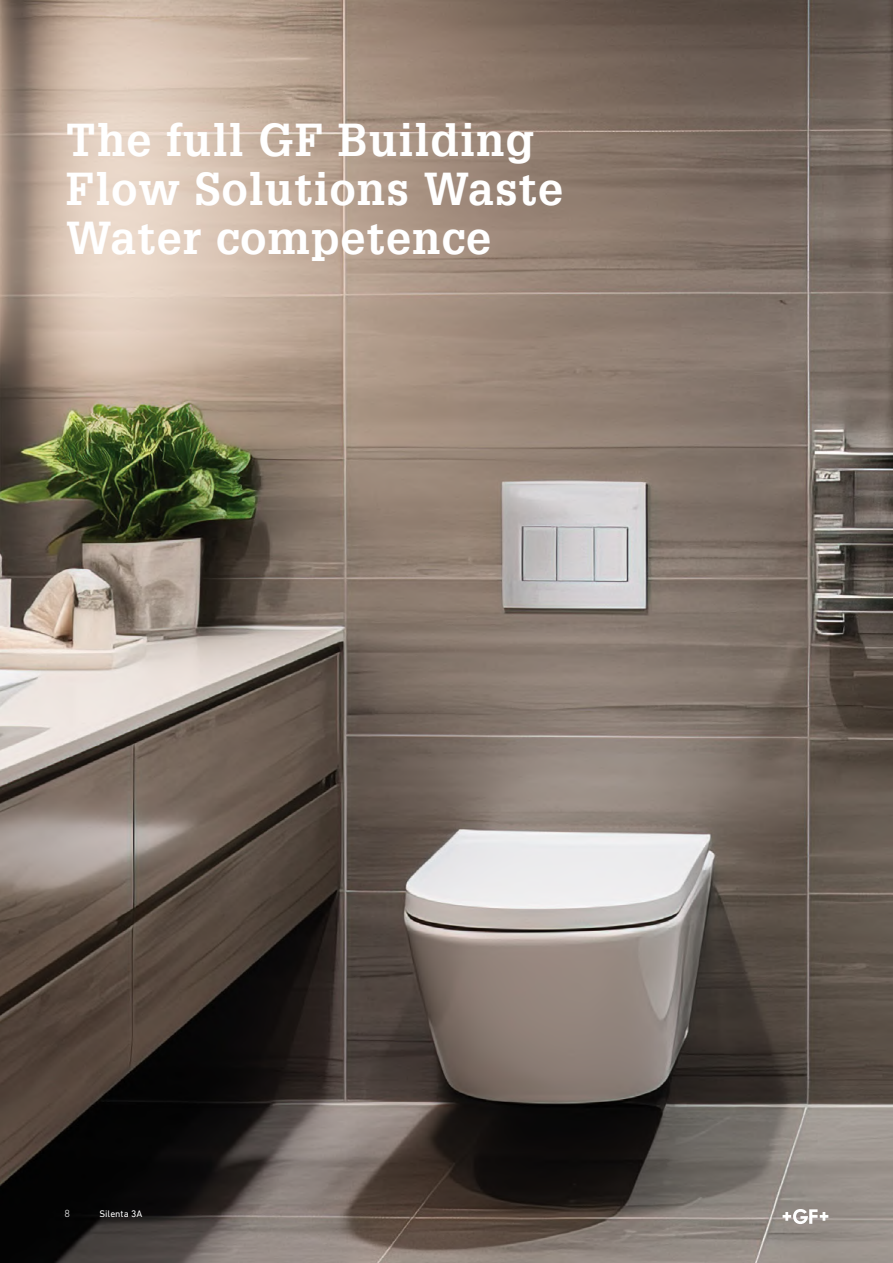
<style>
.page{position:relative;width:893px;height:1263px;background:#fff}
.page>*{position:absolute;margin:0;border:0;box-sizing:border-box;transform-origin:0 0}
.t1{font:700 45px/48.9px "Glyphafor GF";letter-spacing:.025em;color:#fff}
.t2{font:300 10.5px "DIN Next CYR";color:#fff}
.t3{font:9.75px "DIN Nextfor GF";color:#fff}
</style>
<div class="page">
<img style="left:0;top:0;width:893px;height:1263px">
<svg style="left:783px;top:1209px;width:45px;height:15px"></svg>
<p class="t1" style="left:66px;top:111px;width:499px">The full GF Building<br>Flow Solutions Waste<br>Water competence</p>
<p class="t2" style="left:65px;top:1207px;width:7px">8</p>
<p class="t3" style="left:99px;top:1207px;width:44px">Silenta 3A</p>
</div>
